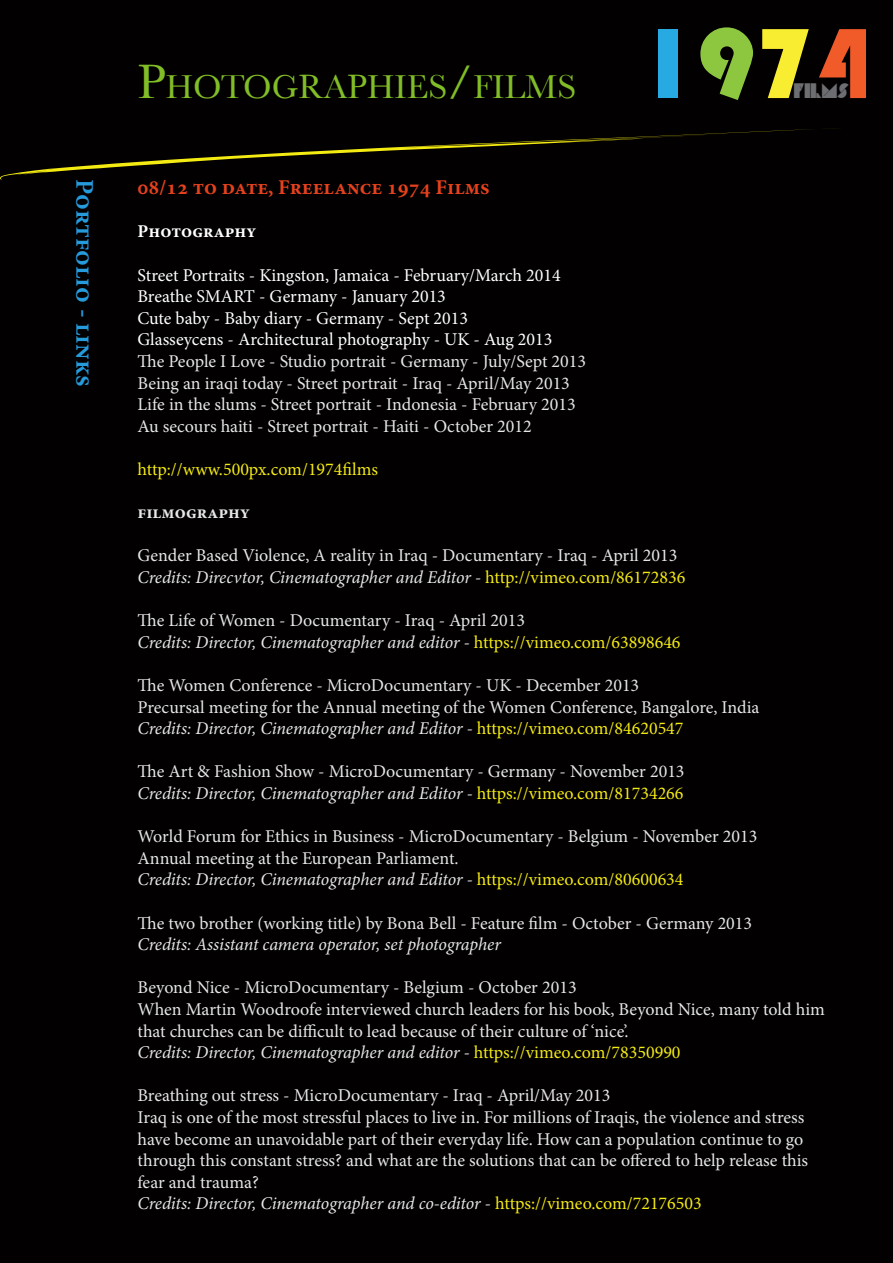
<style>
.page{position:relative;width:893px;height:1263px;background:#020001}
.page>*{position:absolute;margin:0;border:0;box-sizing:border-box;transform-origin:0 0}
.t1{font:103.35px "Bauhaus 93";color:#27aae1}
.t2{font:34.65px "Baskerville";color:#81bd26}
.t3{font:700 25.5px "Minion Pro";color:#269bdc}
.t4{font:700 21px "Minion Pro";color:#e5411d}
.t5{font:18.45px "Ali";letter-spacing:.005em;color:#6d6e71}
.t6{font:18px/21.6px "Minion Pro";color:#e6e7e8}
.t7{font:18px/21.6px "Minion Pro";color:#fff}
.t8{font:italic 18px/21.6px "Minion Pro";letter-spacing:-.01em;color:#e6e7e8}
.t9{font:18px "Minion Pro";color:#f4eb12}
.t10{font:700 18px "Minion Pro";color:#fff}
.t11{font:700 18px "Minion Pro";color:#e6e7e8}
.s1{font-size:49.5px}
.s2{color:#8dc63f}
.s3{color:#f9ed32}
.s4{color:#f15a29}
.s5{font-style:italic}
.s6{color:#f4eb12}
.s7{font-style:normal}
.s8{font-style:normal;color:#f4eb12}
</style>
<div class="page">
<svg style="left:0;top:128px;width:836px;height:52px"></svg>
<h3 class="t3" style="left:103px;top:179px;width:209px;rotate:90deg">Portfolio - links</h3>
<h2 class="t2" style="left:137px;top:66px;width:440px"><span class="s1">P</span>HOTOGRAPHIES<span class="s1">/</span>FILMS</h2>
<h1 class="t1" style="left:639px;top:5px;width:236px">1<span class="s2">9</span><span class="s3">7</span><span class="s4">4</span></h1>
<p class="t5" style="left:794px;top:80px;width:57px">FILMS</p>
<p class="t4" style="left:137px;top:173px;width:354px">08/12 to date, Freelance 1974 Films</p>
<p class="t10" style="left:137px;top:219px;width:120px">Photography</p>
<p class="t7" style="left:137px;top:264px;width:425px">Street Portraits - Kingston, Jamaica - February/March 2014<br>Breathe SMART - Germany - January 2013<br>Cute baby - Baby diary - Germany - Sept 2013<br>Glasseycens - Architectural photography - UK - Aug 2013</p>
<p class="t6" style="left:137px;top:350px;width:450px">The People I Love - Studio portrait - Germany - July/Sept 2013<br>Being an iraqi today - Street portrait - Iraq - April/May 2013<br>Life in the slums - Street portrait - Indonesia - February 2013<br>Au secours haiti - Street portrait - Haiti - October 2012</p>
<p class="t9" style="left:137px;top:457px;width:242px">http://www.500px.com/1974films</p>
<p class="t11" style="left:137px;top:500px;width:114px">filmography</p>
<p class="t6" style="left:137px;top:545px;width:549px">Gender Based Violence, A reality in Iraq - Documentary - Iraq - April 2013<br><span class="s5">Credits: Direcvtor, Cinematographer and Editor -</span> <span class="s6">http://vimeo.com/86172836</span></p>
<p class="t8" style="left:137px;top:610px;width:545px"><span class="s7">The Life of Women - Documentary - Iraq - April 2013<br></span>Credits: Director, Cinematographer and editor - <span class="s8">https://vimeo.com/63898646</span></p>
<p class="t6" style="left:137px;top:674px;width:623px">The Women Conference - MicroDocumentary - UK - December 2013<br>Precursal meeting for the Annual meeting of the Women Conference, Bangalore, India<br><span class="s5">Credits: Director, Cinematographer and Editor -</span> <span class="s6">https://vimeo.com/84620547</span></p>
<p class="t6" style="left:137px;top:761px;width:549px">The Art &amp; Fashion Show - MicroDocumentary - Germany - November 2013<br><span class="s5">Credits: Director, Cinematographer and Editor -</span> <span class="s6">https://vimeo.com/81734266</span></p>
<p class="t6" style="left:137px;top:826px;width:621px">World Forum for Ethics in Business - MicroDocumentary - Belgium - November 2013<br>Annual meeting at the European Parliament.<br><span class="s5">Credits: Director, Cinematographer and Editor -</span> <span class="s6">https://vimeo.com/80600634</span></p>
<p class="t6" style="left:137px;top:912px;width:616px">The two brother (working title) by Bona Bell - Feature film - October - Germany 2013</p>
<p class="t8" style="left:137px;top:934px;width:365px">Credits: Assistant camera operator, set photographer</p>
<p class="t6" style="left:137px;top:977px;width:689px">Beyond Nice - MicroDocumentary - Belgium - October 2013<br>When Martin Woodroofe interviewed church leaders for his book, Beyond Nice, many told him that churches can be difficult to lead because of their culture of ‘nice’.<br><span class="s5">Credits: Director, Cinematographer and editor -</span> <span class="s6">https://vimeo.com/78350990</span></p>
<p class="t6" style="left:137px;top:1085px;width:672px">Breathing out stress - MicroDocumentary - Iraq - April/May 2013<br>Iraq is one of the most stressful places to live in. For millions of Iraqis, the violence and stress have become an unavoidable part of their everyday life. How can a population continue to go through this constant stress? and what are the solutions that can be offered to help release this fear and trauma?<br><span class="s5">Credits: Director, Cinematographer and co-editor -</span> <span class="s6">https://vimeo.com/72176503</span></p>
</div>
